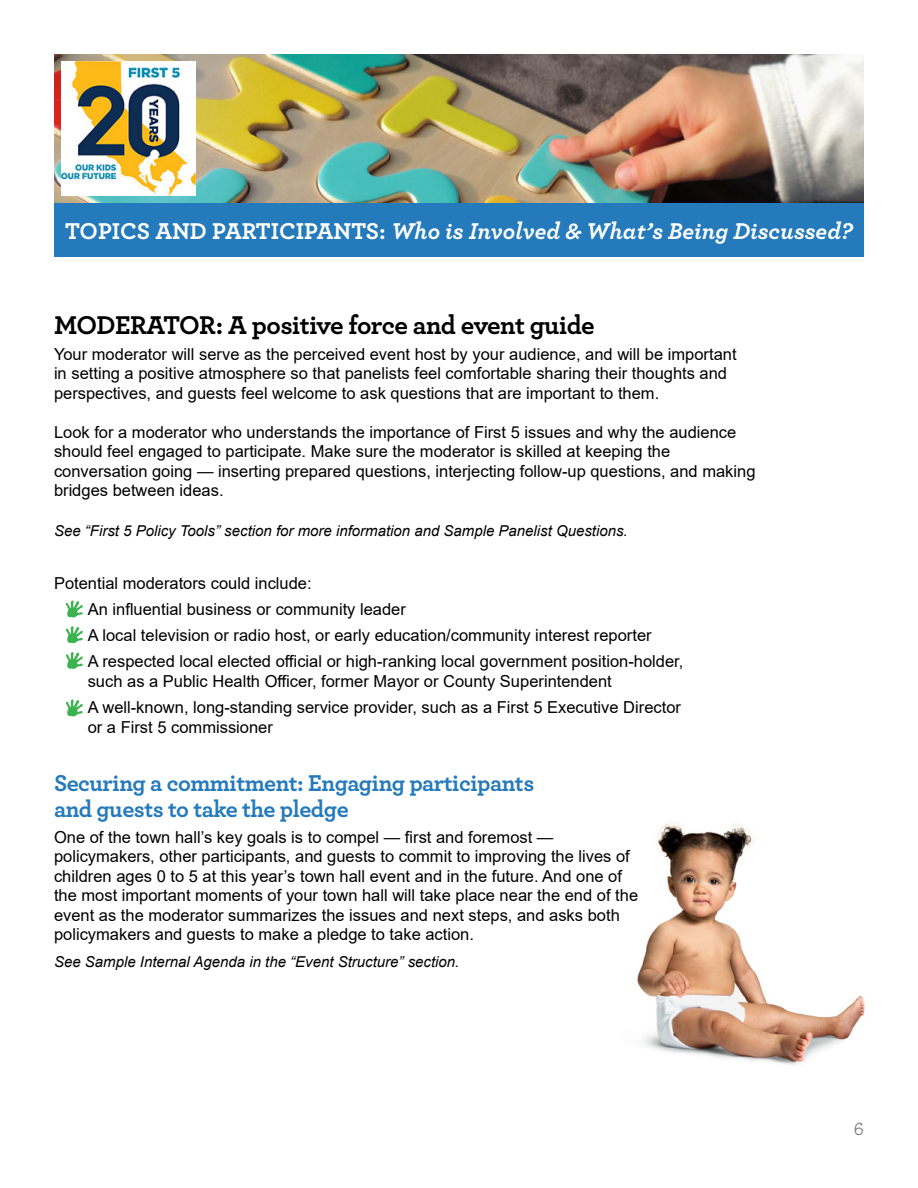
<style>
.page{position:relative;width:918px;height:1188px;background:#fff}
.page>*{position:absolute;margin:0;border:0;box-sizing:border-box;transform-origin:0 0}
.t1{font:700 27px "Archer";letter-spacing:-.02em;color:#000}
.t2{font:700 24px/25.5px "Archer";letter-spacing:-.02em;color:#257abb}
.t3{font:italic 700 24px "Archer";color:#fff}
.t4{font:19.5px "Archer";color:#6d6e71}
.t5{font:16.5px/19.5px "Arial";color:#000}
.t6{font:italic 15px "Arial";color:#000}
.s1{font-style:normal}
</style>
<div class="page">
<img style="left:637px;top:822px;width:228px;height:243px">
<img style="left:54px;top:54px;width:810px;height:149px">
<div style="left:54px;top:203px;width:810px;height:54px;background:#257abb"></div>
<svg style="left:66px;top:600px;width:17px;height:17px"></svg>
<svg style="left:66px;top:626px;width:17px;height:17px"></svg>
<svg style="left:66px;top:652px;width:17px;height:17px"></svg>
<svg style="left:66px;top:699px;width:17px;height:17px"></svg>
<img style="left:62px;top:62px;width:134px;height:134px">
<h2 class="t3" style="left:65px;top:212px;width:789px"><span class="s1">TOPICS AND PARTICIPANTS:</span> Who is Involved &amp; What’s Being Discussed?</h2>
<h1 class="t1" style="left:54px;top:303px;width:542px">MODERATOR: A positive force and event guide</h1>
<p class="t5" style="left:54px;top:344px;width:684px">Your moderator will serve as the perceived event host by your audience, and will be important in setting a positive atmosphere so that panelists feel comfortable sharing their thoughts and perspectives, and guests feel welcome to ask questions that are important to them.</p>
<p class="t5" style="left:54px;top:422px;width:703px">Look for a moderator who understands the importance of First 5 issues and why the audience should feel engaged to participate. Make sure the moderator is skilled at keeping the conversation going — inserting prepared questions, interjecting follow-up questions, and making bridges between ideas.</p>
<p class="t6" style="left:54px;top:521px;width:575px">See “First 5 Policy Tools” section for more information and Sample Panelist Questions.</p>
<p class="t5" style="left:88px;top:570px;width:597px;line-height:26.2px;text-indent:-34px">Potential moderators could include:<br>An influential business or community leader<br>A local television or radio host, or early education/community interest reporter<br>A respected local elected official or high-ranking local government position-holder,</p>
<p class="t5" style="left:88px;top:668px;width:595px;line-height:26.2px">such as a Public Health Officer, former Mayor or County Superintendent<br>A well-known, long-standing service provider, such as a First 5 Executive Director</p>
<p class="t5" style="left:88px;top:717px;width:187px">or a First 5 commissioner</p>
<h2 class="t2" style="left:54px;top:769px;width:482px">Securing a commitment: Engaging participants and guests to take the pledge</h2>
<p class="t5" style="left:54px;top:827px;width:586px">One of the town hall’s key goals is to compel — first and foremost — policymakers, other participants, and guests to commit to improving the lives of children ages 0 to 5 at this year’s town hall event and in the future. And one of the most important moments of your town hall will take place near the end of the event as the moderator summarizes the issues and next steps, and asks both policymakers and guests to make a pledge to take action.</p>
<p class="t6" style="left:54px;top:952px;width:407px">See Sample Internal Agenda in the “Event Structure” section.</p>
<p class="t4" style="left:854px;top:1115px;width:12px">6</p>
</div>
